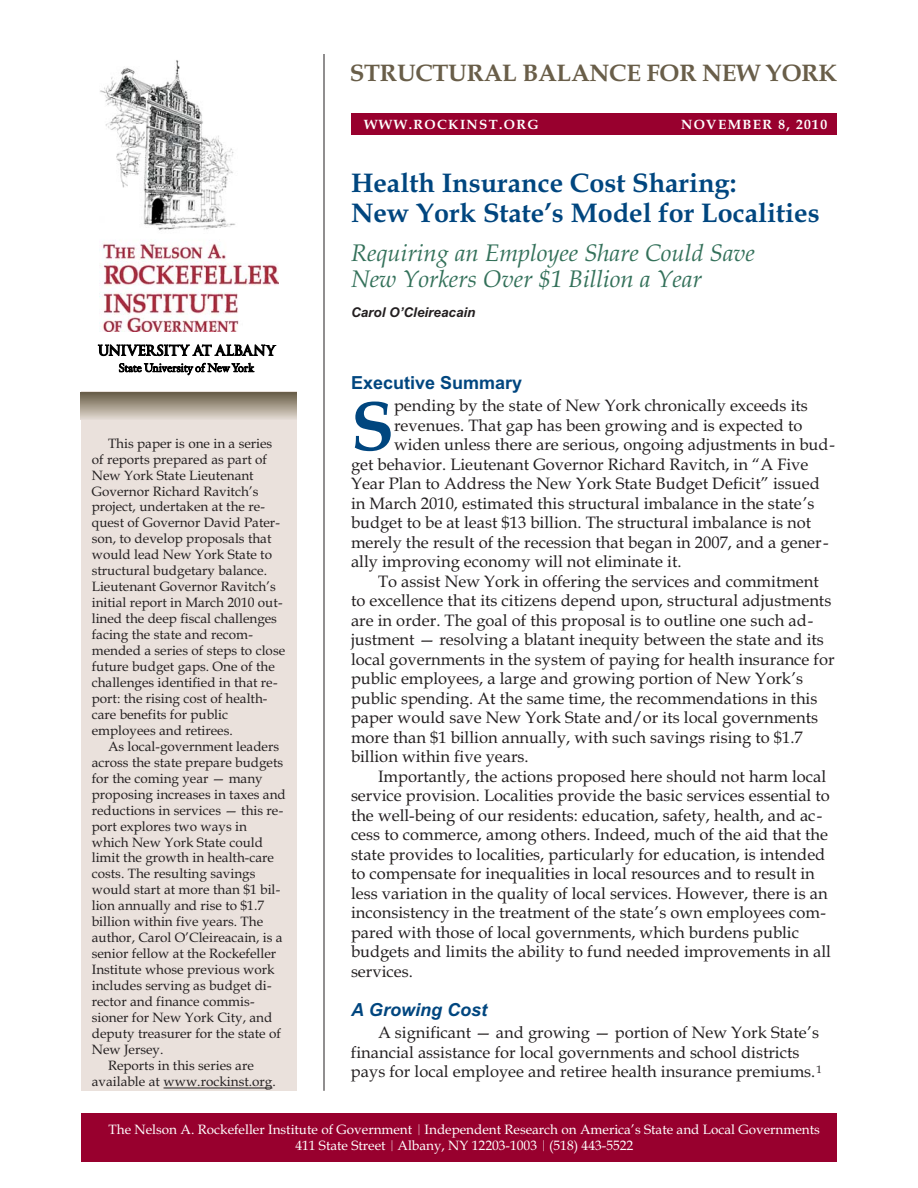
<style>
.page{position:relative;width:918px;height:1188px;background:#fff}
.page>*{position:absolute;margin:0;border:0;box-sizing:border-box;transform-origin:0 0}
.t1{font:700 70.5px "Book Antiqua";color:#00467f}
.t2{font:700 27px/30px "Book Antiqua";color:#00467f}
.t3{font:italic 24px/26.7px "Book Antiqua";color:#34715a}
.t4{font:700 24px "Book Antiqua";letter-spacing:-.01em;color:#695e49}
.t5{font:700 18px "Arial";color:#00467f}
.t6{font:italic 700 18px "Arial";color:#00467f}
.t7{font:16.5px/19.5px "Book Antiqua";color:#231f20}
.t8{font:13.5px/15.9px "Book Antiqua";color:#231f20}
.t9{font:13.5px/15.3px "Book Antiqua";color:#fff;text-align:center}
.t10{font:700 13.5px "Book Antiqua";letter-spacing:.1em;color:#fff}
.t11{font:italic 700 13.5px "Arial";color:#231f20}
</style>
<div class="page">
<hr style="left:324px;top:54px;width:1px;height:1037px;background:#231f20">
<div style="left:351px;top:113px;width:486px;height:22px;background:#98002e"></div>
<div style="left:81px;top:391px;width:216px;height:700px;background:#eae1dc"></div>
<hr style="left:164px;top:1088px;width:108px;height:1px;background:#231f20">
<div style="left:81px;top:1113px;width:756px;height:49px;background:#98002e"></div>
<svg style="left:80px;top:393px;width:216px;height:27px;background:#a79d8d"></svg>
<img style="left:99px;top:60px;width:180px;height:271px">
<svg style="left:98px;top:344px;width:178px;height:31px"></svg>
<h3 class="t4" style="left:350px;top:63px;width:489px">STRUCTURAL BALANCE FOR NEW YORK</h3>
<p class="t10" style="left:364px;top:119px;width:176px">WWW.ROCKINST.ORG</p>
<p class="t10" style="left:681px;top:119px;width:148px">NOVEMBER 8, 2010</p>
<h2 class="t2" style="left:351px;top:171px;width:470px">Health Insurance Cost Sharing:<br>New York State’s Model for Localities</h2>
<h3 class="t3" style="left:351px;top:242px;width:405px">Requiring an Employee Share Could Save<br>New Yorkers Over $1 Billion a Year</h3>
<p class="t11" style="left:351px;top:304px;width:126px">Carol O’Cleireacain</p>
<p class="t5" style="left:351px;top:376px;width:173px">Executive Summary</p>
<h1 class="t1" style="left:351px;top:399px;width:45px">S</h1>
<p class="t7" style="left:394px;top:398px;width:415px">pending by the state of New York chronically exceeds its</p>
<p class="t7" style="left:394px;top:417px;width:410px">revenues. That gap has been growing and is expected to</p>
<p class="t7" style="left:394px;top:437px;width:443px">widen unless there are serious, ongoing adjustments in bud-</p>
<p class="t7" style="left:351px;top:456px;width:459px">get behavior. Lieutenant Governor Richard Ravitch, in “A Five</p>
<p class="t7" style="left:351px;top:476px;width:470px">Year Plan to Address the New York State Budget Deficit” issued</p>
<p class="t7" style="left:351px;top:495px;width:465px">in March 2010, estimated this structural imbalance in the state’s</p>
<p class="t7" style="left:351px;top:515px;width:462px">budget to be at least $13 billion. The structural imbalance is not</p>
<p class="t7" style="left:351px;top:534px;width:479px">merely the result of the recession that began in 2007, and a gener-</p>
<p class="t7" style="left:351px;top:554px;width:332px">ally improving economy will not eliminate it.</p>
<p class="t7" style="left:378px;top:573px;width:442px">To assist New York in offering the services and commitment</p>
<p class="t7" style="left:351px;top:593px;width:482px">to excellence that its citizens depend upon, structural adjustments</p>
<p class="t7" style="left:351px;top:612px;width:464px">are in order. The goal of this proposal is to outline one such ad-</p>
<p class="t7" style="left:351px;top:632px;width:474px">justment — resolving a blatant inequity between the state and its</p>
<p class="t7" style="left:351px;top:651px;width:485px">local governments in the system of paying for health insurance for</p>
<p class="t7" style="left:351px;top:671px;width:454px">public employees, a large and growing portion of New York’s</p>
<p class="t7" style="left:351px;top:690px;width:468px">public spending. At the same time, the recommendations in this</p>
<p class="t7" style="left:351px;top:710px;width:469px">paper would save New York State and/or its local governments</p>
<p class="t7" style="left:351px;top:729px;width:453px">more than $1 billion annually, with such savings rising to $1.7</p>
<p class="t7" style="left:351px;top:749px;width:179px">billion within five years.</p>
<p class="t7" style="left:378px;top:768px;width:450px">Importantly, the actions proposed here should not harm local</p>
<p class="t7" style="left:351px;top:788px;width:480px">service provision. Localities provide the basic services essential to</p>
<p class="t7" style="left:351px;top:807px;width:473px">the well-being of our residents: education, safety, health, and ac-</p>
<p class="t7" style="left:351px;top:827px;width:479px">cess to commerce, among others. Indeed, much of the aid that the</p>
<p class="t7" style="left:351px;top:846px;width:476px">state provides to localities, particularly for education, is intended</p>
<p class="t7" style="left:351px;top:866px;width:465px">to compensate for inequalities in local resources and to result in</p>
<p class="t7" style="left:351px;top:885px;width:478px">less variation in the quality of local services. However, there is an</p>
<p class="t7" style="left:351px;top:905px;width:477px">inconsistency in the treatment of the state’s own employees com-</p>
<p class="t7" style="left:351px;top:924px;width:450px">pared with those of local governments, which burdens public</p>
<p class="t7" style="left:351px;top:944px;width:482px">budgets and limits the ability to fund needed improvements in all</p>
<p class="t7" style="left:351px;top:963px;width:63px">services.</p>
<p class="t6" style="left:351px;top:999px;width:138px">A Growing Cost</p>
<p class="t7" style="left:351px;top:1025px;width:472px;text-indent:27px">A significant — and growing — portion of New York State’s financial assistance for local governments and school districts pays for local employee and retiree health insurance premiums.<sup>1</sup></p>
<p class="t8" style="left:92px;top:437px;width:195px;text-indent:16px">This paper is one in a series of reports prepared as part of<br>New York State Lieutenant<br>Governor Richard Ravitch’s project, undertaken at the re&shy;quest of Governor David Pater&shy;son, to develop proposals that would lead New York State to structural budgetary balance.<br>Lieutenant Governor Ravitch’s initial report in March 2010 out&shy;lined the deep fiscal challenges facing the state and recom&shy;mended a series of steps to close future budget gaps. One of the challenges identified in that re&shy;port: the rising cost of health&shy;care benefits for public employees and retirees.</p>
<p class="t8" style="left:108px;top:740px;width:173px">As local-government leaders</p>
<p class="t8" style="left:92px;top:756px;width:193px">across the state prepare budgets</p>
<p class="t8" style="left:92px;top:772px;width:172px">for the coming year — many</p>
<p class="t8" style="left:92px;top:788px;width:196px">proposing increases in taxes and</p>
<p class="t8" style="left:92px;top:804px;width:193px">reductions in services — this re-</p>
<p class="t8" style="left:92px;top:820px;width:157px">port explores two ways in</p>
<p class="t8" style="left:92px;top:836px;width:173px">which New York State could</p>
<p class="t8" style="left:92px;top:852px;width:184px">limit the growth in health-care</p>
<p class="t8" style="left:92px;top:867px;width:165px">costs. The resulting savings</p>
<p class="t8" style="left:92px;top:883px;width:190px">would start at more than $1 bil-</p>
<p class="t8" style="left:92px;top:899px;width:174px">lion annually and rise to $1.7</p>
<p class="t8" style="left:92px;top:915px;width:173px">billion within five years. The</p>
<p class="t8" style="left:92px;top:931px;width:192px">author, Carol O’Cleireacain, is a</p>
<p class="t8" style="left:92px;top:947px;width:186px">senior fellow at the Rockefeller</p>
<p class="t8" style="left:92px;top:963px;width:184px">Institute whose previous work</p>
<p class="t8" style="left:92px;top:979px;width:181px">includes serving as budget di-</p>
<p class="t8" style="left:92px;top:995px;width:164px">rector and finance commis-</p>
<p class="t8" style="left:92px;top:1011px;width:182px">sioner for New York City, and</p>
<p class="t8" style="left:92px;top:1027px;width:191px">deputy treasurer for the state of</p>
<p class="t8" style="left:92px;top:1043px;width:73px">New Jersey.</p>
<p class="t8" style="left:108px;top:1059px;width:147px">Reports in this series are</p>
<p class="t8" style="left:92px;top:1075px;width:186px">available at www.rockinst.org.</p>
<p class="t9" style="left:109px;top:1124px;width:713px">The Nelson A. Rockefeller Institute of Government Independent Research on America’s State and Local Governments<br>411 State Street Albany, NY 12203-1003 (518) 443-5522</p>
</div>
